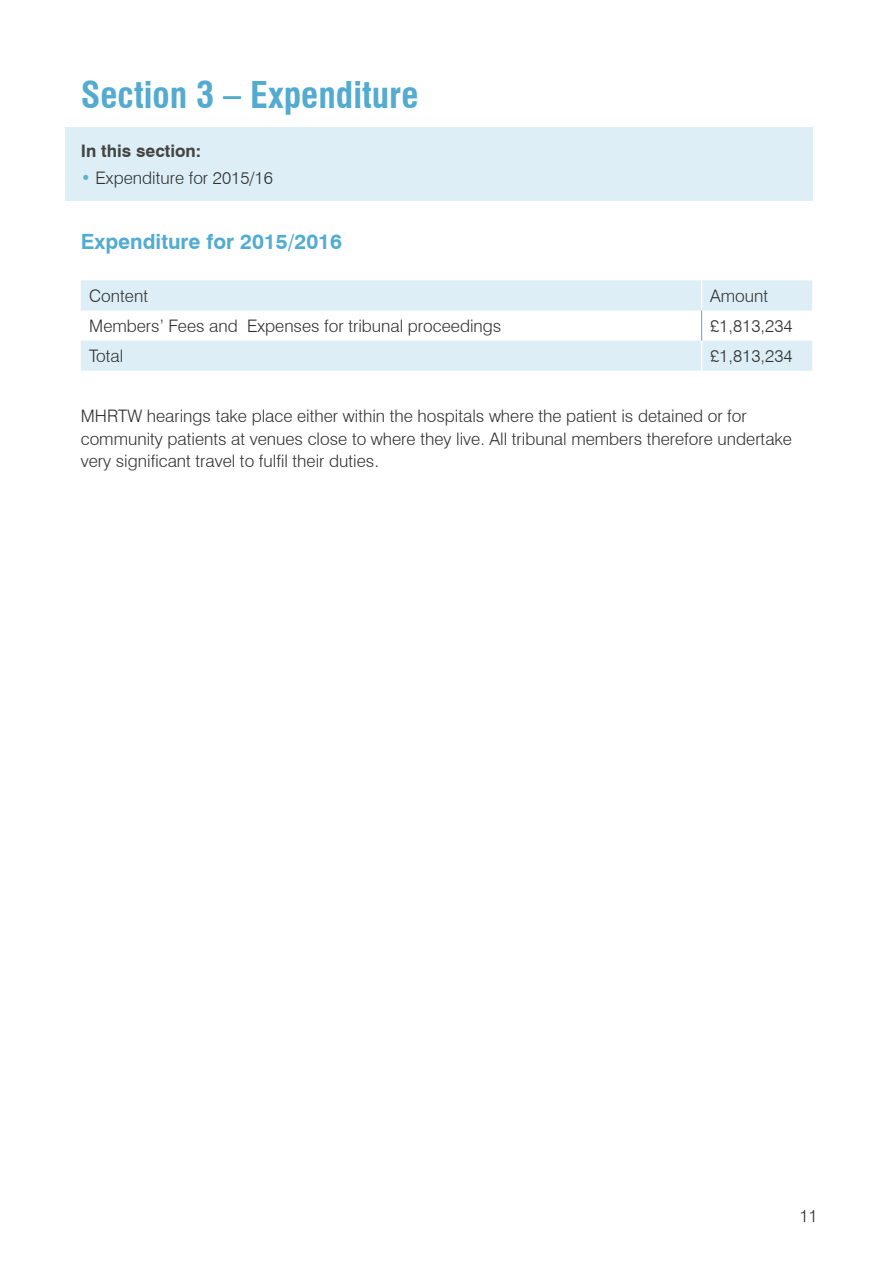
<style>
.page{position:relative;width:893px;height:1263px;background:#fff}
.page>*{position:absolute;margin:0;border:0;box-sizing:border-box;transform-origin:0 0}
.t1{font:700 condensed 36px "Swiss 721 BT";color:#53abd0}
.Sub_Headings{font:700 21px "Swiss 721 BT";color:#52acd1}
.Body{font:300 17.25px/22.8px "Swiss 721 BT";color:#313130}
.Contents_1{font:300 17.25px "Swiss 721 BT";color:#313130}
.Contents_1-2{font:700 17.25px "Swiss 721 BT";color:#444443}
.s1{color:#5db0d3}
</style>
<div class="page">
<div style="left:65px;top:128px;width:747px;height:73px;background:#ddeef6"></div>
<svg style="left:81px;top:280px;width:731px;height:91px;fill:#ddeef6"></svg>
<hr style="left:701px;top:280px;width:1px;height:30px;background:#fff">
<hr style="left:701px;top:341px;width:1px;height:30px;background:#fff">
<hr style="left:701px;top:310px;width:1px;height:31px;background:#53abd0">
<h1 class="t1" style="left:81px;top:73px;width:339px">Section 3 – Expenditure</h1>
<p class="Contents_1-2" style="left:81px;top:140px;width:122px">In this section:</p>
<p class="Contents_1" style="left:81px;top:167px;width:194px"><span class="s1">•</span> Expenditure for 2015/16</p>
<h2 class="Sub_Headings" style="left:81px;top:229px;width:263px">Expenditure for 2015/2016</h2>
<p class="Body" style="left:89px;top:284px;width:60px">Content</p>
<p class="Body" style="left:710px;top:284px;width:59px">Amount</p>
<p class="Body" style="left:89px;top:314px;width:414px">Members’ Fees and Expenses for tribunal proceedings</p>
<p class="Body" style="left:710px;top:314px;width:84px">£1,813,234</p>
<p class="Body" style="left:89px;top:345px;width:35px">Total</p>
<p class="Body" style="left:710px;top:345px;width:84px">£1,813,234</p>
<p class="Body" style="left:81px;top:404px;width:713px">MHRTW hearings take place either within the hospitals where the patient is detained or for community patients at venues close to where they live. All tribunal members therefore undertake very significant travel to fulfil their duties.</p>
<p class="Body" style="left:799px;top:1204px;width:20px">11</p>
</div>
